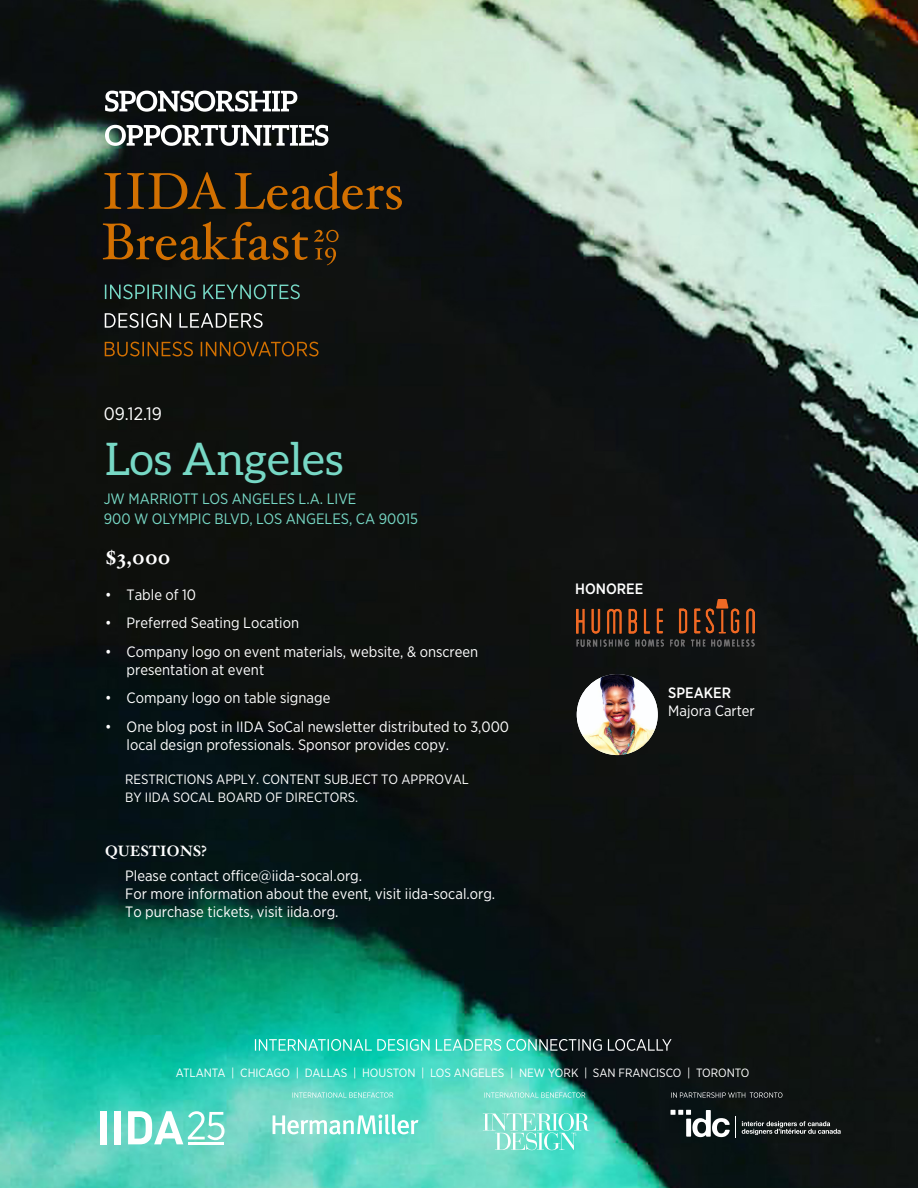
<style>
.page{position:relative;width:918px;height:1188px;background:#fff}
.page>*{position:absolute;margin:0;border:0;box-sizing:border-box;transform-origin:0 0}
.City_Name{font:45px "Aleo";color:#77d8c5}
.t1{font:700 21px "Hoefler Txt";color:#fff}
.City_Name-2{font:18px "Gotham Narrow";color:#fff}
.Address{font:15px/18px "Gotham Narrow";color:#fff}
.City_Name-3{font:15px "Gotham Narrow";color:#77d8c5}
.Honoree{font:500 15px "Gotham Narrow";color:#fff}
.t2{font:700 15px "Hoefler Txt";color:#fff}
.t3{font:13.5px "Gotham Narrow";color:#fff}
.t4{font:12px "Gotham Narrow";color:#fff}
</style>
<div class="page">
<img style="left:0;top:0;width:918px;height:1188px">
<img style="left:577px;top:674px;width:81px;height:81px;border-radius:40px">
<img style="left:576px;top:599px;width:179px;height:48px">
<div style="left:100px;top:1111px;width:7px;height:33px;background:#fff"></div>
<div style="left:114px;top:1111px;width:7px;height:33px;background:#fff"></div>
<svg style="left:128px;top:1111px;width:97px;height:33px"></svg>
<svg style="left:273px;top:1114px;width:145px;height:21px"></svg>
<svg style="left:483px;top:1113px;width:107px;height:37px;background:#86e4d5"></svg>
<svg style="left:671px;top:1110px;width:59px;height:27px"></svg>
<svg style="left:736px;top:1116px;width:105px;height:22px;background:#353939"></svg>
<svg style="left:671px;top:1092px;width:111px;height:6px"></svg>
<svg style="left:293px;top:1092px;width:100px;height:6px"></svg>
<svg style="left:484px;top:1092px;width:101px;height:6px"></svg>
<svg style="left:105px;top:342px;width:214px;height:14px;background:#462c0a"></svg>
<svg style="left:105px;top:313px;width:158px;height:15px;background:#505251"></svg>
<svg style="left:105px;top:284px;width:195px;height:15px;background:#2b4741"></svg>
<svg style="left:103px;top:222px;width:205px;height:38px;background:#422a0b"></svg>
<svg style="left:104px;top:171px;width:298px;height:39px;background:#3a260c"></svg>
<svg style="left:314px;top:230px;width:25px;height:12px"></svg>
<svg style="left:315px;top:248px;width:21px;height:17px"></svg>
<svg style="left:255px;top:1039px;width:417px;height:12px;background:#53ac9f"></svg>
<svg style="left:105px;top:125px;width:223px;height:21px"></svg>
<svg style="left:105px;top:91px;width:192px;height:21px"></svg>
<p class="City_Name-2" style="left:104px;top:403px;width:60px">09.12.19</p>
<p class="City_Name" style="left:105px;top:434px;width:240px">Los Angeles</p>
<p class="City_Name-3" style="left:104px;top:490px;width:254px">JW MARRIOTT LOS ANGELES L.A. LIVE</p>
<p class="City_Name-3" style="left:104px;top:509px;width:316px">900 W OLYMPIC BLVD, LOS ANGELES, CA 90015</p>
<p class="t1" style="left:105px;top:541px;width:67px">$3,000</p>
<p class="Address" style="left:105px;top:585px;width:93px">• Table of 10</p>
<p class="Address" style="left:105px;top:614px;width:196px">• Preferred Seating Location</p>
<p class="Address" style="left:127px;top:642px;width:353px;text-indent:-22px">• Company logo on event materials, website, &amp; onscreen presentation at event</p>
<p class="Address" style="left:105px;top:689px;width:227px">• Company logo on table signage</p>
<p class="Address" style="left:127px;top:717px;width:384px;text-indent:-22px">• One blog post in IIDA SoCal newsletter distributed to 3,000 local design professionals. Sponsor provides copy.</p>
<p class="t3" style="left:125px;top:771px;width:345px">RESTRICTIONS APPLY. CONTENT SUBJECT TO APPROVAL</p>
<p class="t3" style="left:125px;top:789px;width:234px">BY IIDA SOCAL BOARD OF DIRECTORS.</p>
<p class="t2" style="left:105px;top:839px;width:103px">QUESTIONS?</p>
<p class="Address" style="left:125px;top:866px;width:238px">Please contact office@iida-socal.org.</p>
<p class="Address" style="left:125px;top:884px;width:372px">For more information about the event, visit iida-socal.org.</p>
<p class="Address" style="left:125px;top:902px;width:215px">To purchase tickets, visit iida.org.</p>
<p class="Honoree" style="left:575px;top:579px;width:70px">HONOREE</p>
<p class="Honoree" style="left:668px;top:683px;width:64px">SPEAKER</p>
<p class="Address" style="left:668px;top:702px;width:88px">Majora Carter</p>
<p class="t4" style="left:176px;top:1066px;width:575px">ATLANTA | CHICAGO | DALLAS | HOUSTON | LOS ANGELES | NEW YORK | SAN FRANCISCO | TORONTO</p>
</div>
